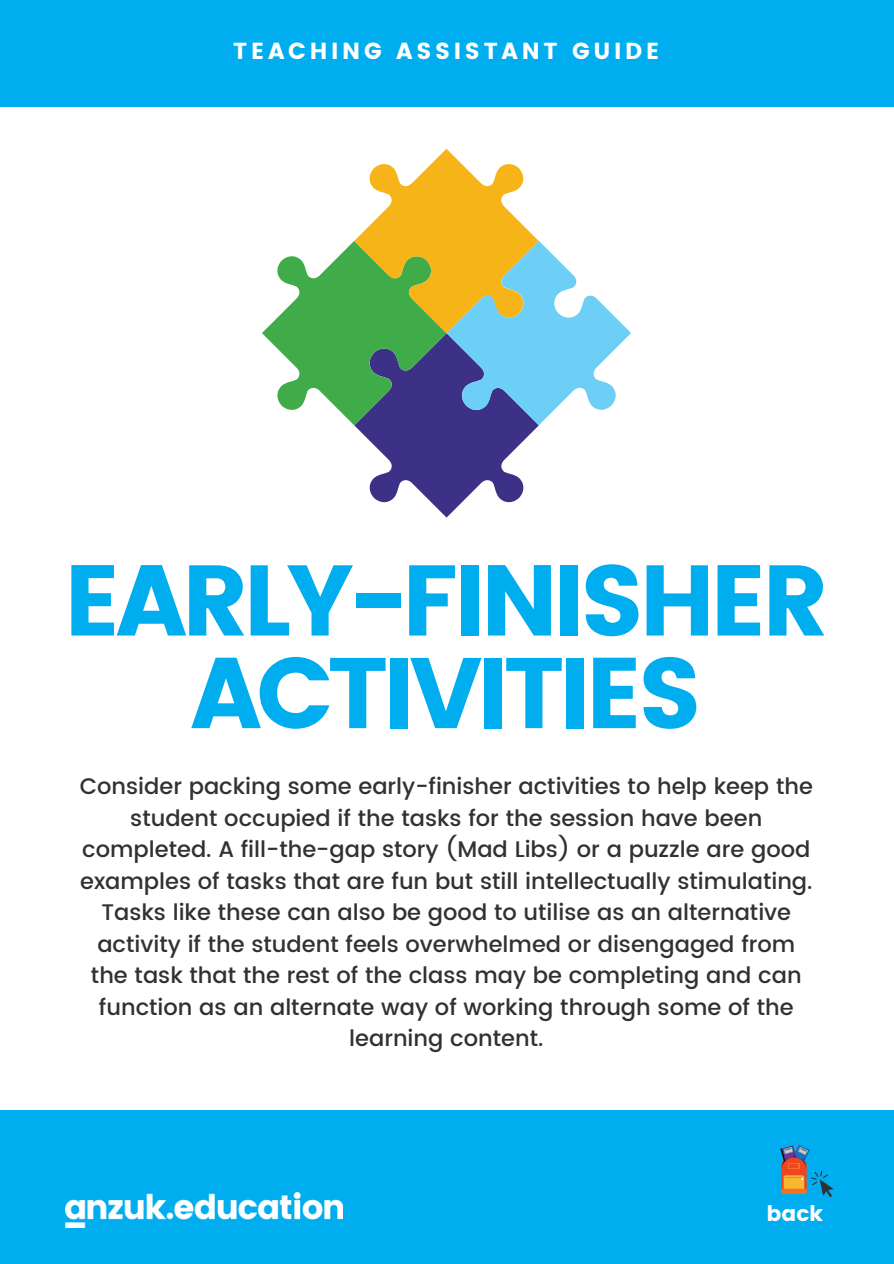
<style>
.page{position:relative;width:894px;height:1264px;background:#fff}
.page>*{position:absolute;margin:0;border:0;box-sizing:border-box;transform-origin:0 0}
.t1{font:100.05px/92.6px "Poppins";letter-spacing:-.055em;color:#00adef;text-align:center}
.t2{font:23.25px "Poppins";letter-spacing:.16em;color:#fff}
.t3{font:500 22.5px/31.5px "Poppins";color:#323132;text-align:center}
.t4{font:21.45px "Poppins";color:#fff}
</style>
<div class="page">
<div style="left:0;top:0;width:893px;height:107px;background:#00adef"></div>
<svg style="left:262px;top:149px;width:369px;height:368px"></svg>
<div style="left:0;top:1110px;width:893px;height:153px;background:#00adef"></div>
<img style="left:66px;top:1192px;width:277px;height:35px">
<svg style="left:780px;top:1144px;width:53px;height:53px"></svg>
<p class="t2" style="left:233px;top:38px;width:427px">TEACHING ASSISTANT GUIDE</p>
<h1 class="t1" style="left:64px;top:554px;width:766px">EARLY-FINISHER<br>ACTIVITIES</h1>
<p class="t3" style="left:80px;top:771px;width:734px">Consider packing some early-finisher activities to help keep the student occupied if the tasks for the session have been completed. A fill-the-gap story (Mad Libs) or a puzzle are good examples of tasks that are fun but still intellectually stimulating.<br>Tasks like these can also be good to utilise as an alternative activity if the student feels overwhelmed or disengaged from the task that the rest of the class may be completing and can function as an alternate way of working through some of the learning content.</p>
<p class="t4" style="left:766px;top:1200px;width:58px">back</p>
</div>
